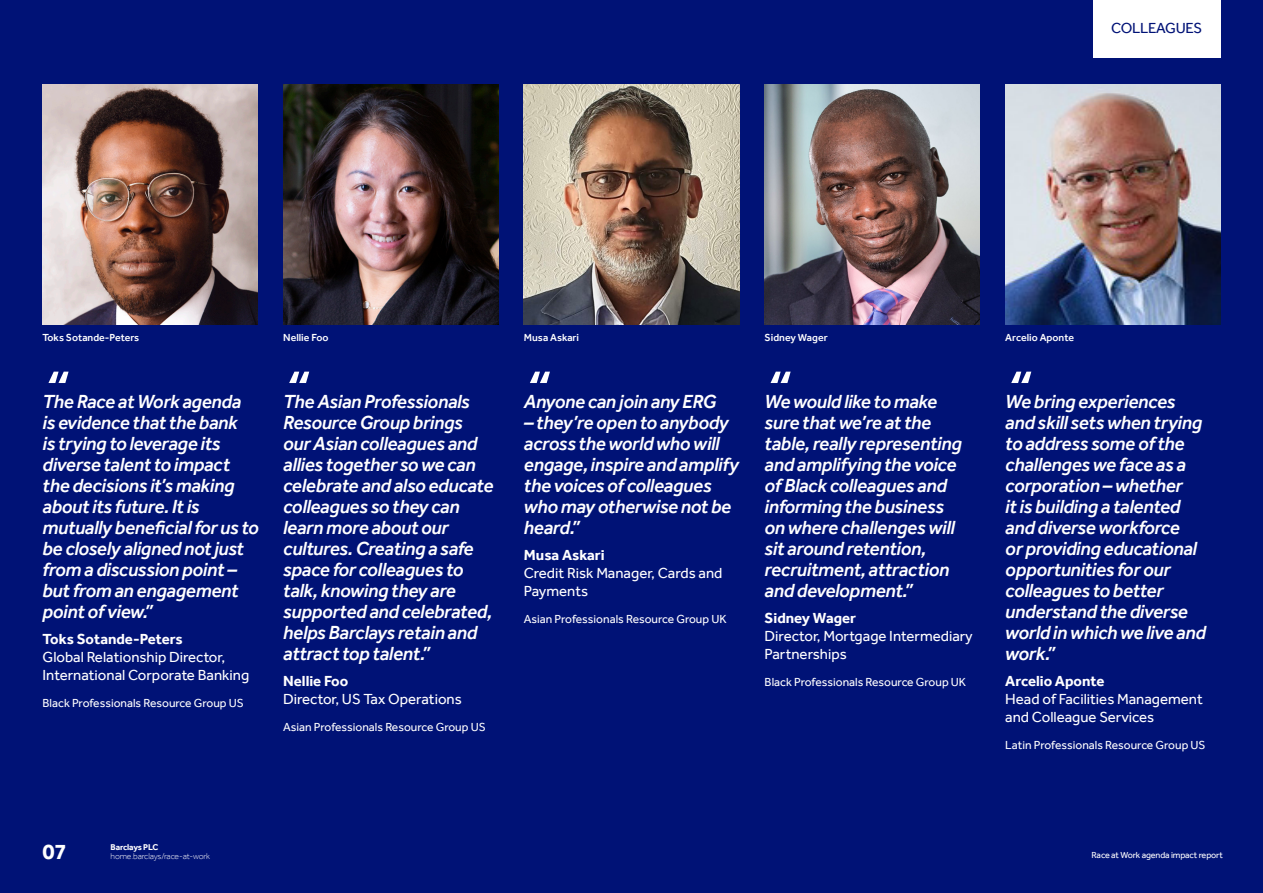
<style>
.page{position:relative;width:1263px;height:893px;background:#001276}
.page>*{position:absolute;margin:0;border:0;box-sizing:border-box;transform-origin:0 0}
.t1{font:italic 500 54px "Effra";color:#fff}
.t2{font:700 22.5px "Effra";color:#fff}
.t3{font:italic 500 19.5px/21px "Effra";letter-spacing:-.015em;color:#fff}
._3__Body_Copy_AC{font:15px/18px "Effra";color:#fff}
._3__Body_Copy_AC-2{font:700 15px "Effra";color:#fff}
._2__Sell{font:15px "Effra";letter-spacing:-.02em;color:#001276}
._3__Body_Copy_AC-3{font:12px "Effra";color:#fff}
._3__BODY_COPY{font:500 10.5px "Effra";color:#fff}
.t4{font:9px "Effra";letter-spacing:-.015em;color:#fff}
.t5{font:300 8.7px "Effra";letter-spacing:-.015em;color:#fff}
.t6{font:700 8.7px "Effra";letter-spacing:-.015em;color:#fff}
</style>
<div class="page">
<div style="left:1093px;top:0;width:127px;height:57px;background:#fff"></div>
<img style="left:283px;top:84px;width:215px;height:240px">
<img style="left:1005px;top:84px;width:215px;height:240px">
<img style="left:765px;top:84px;width:215px;height:240px">
<img style="left:524px;top:84px;width:215px;height:240px">
<img style="left:43px;top:84px;width:215px;height:240px">
<p class="_2__Sell" style="left:1111px;top:19px;width:92px">COLLEAGUES</p>
<p class="_3__BODY_COPY" style="left:43px;top:331px;width:98px">Toks Sotande-Peters</p>
<p class="_3__BODY_COPY" style="left:283px;top:331px;width:47px">Nellie Foo</p>
<p class="_3__BODY_COPY" style="left:524px;top:331px;width:57px">Musa Askari</p>
<p class="_3__BODY_COPY" style="left:765px;top:331px;width:65px">Sidney Wager</p>
<p class="_3__BODY_COPY" style="left:1005px;top:331px;width:70px">Arcelio Aponte</p>
<p class="t1" style="left:43px;top:357px;width:25px">“</p>
<p class="t3" style="left:43px;top:390px;width:218px">The Race at Work agenda is evidence that the bank<br>is trying to leverage its diverse talent to impact the decisions it’s making about its future. It is mutually beneficial for us to be closely aligned not just from a discussion point – but from an engagement point of view.”</p>
<p class="_3__Body_Copy_AC-2" style="left:43px;top:630px;width:142px">Toks Sotande-Peters</p>
<p class="_3__Body_Copy_AC" style="left:43px;top:648px;width:208px">Global Relationship Director,<br>International Corporate Banking</p>
<p class="_3__Body_Copy_AC-3" style="left:43px;top:695px;width:203px">Black Professionals Resource Group US</p>
<p class="t1" style="left:283px;top:357px;width:25px">“</p>
<p class="t3" style="left:283px;top:390px;width:212px">The Asian Professionals<br>Resource Group brings our Asian colleagues and allies together so we can celebrate and also educate colleagues so they can learn more about our cultures. Creating a safe space for colleagues to talk, knowing they are supported and celebrated, helps Barclays retain and attract top talent.”</p>
<p class="_3__Body_Copy_AC-2" style="left:283px;top:672px;width:67px">Nellie Foo</p>
<p class="_3__Body_Copy_AC" style="left:283px;top:690px;width:180px">Director, US Tax Operations</p>
<p class="_3__Body_Copy_AC-3" style="left:283px;top:719px;width:204px">Asian Professionals Resource Group US</p>
<p class="t1" style="left:524px;top:357px;width:25px">“</p>
<p class="t3" style="left:524px;top:390px;width:194px">Anyone can join any ERG</p>
<p class="t3" style="left:524px;top:411px;width:217px">– they’re open to anybody across the world who will engage, inspire and amplify the voices of colleagues who may otherwise not be heard.”</p>
<p class="_3__Body_Copy_AC-2" style="left:524px;top:546px;width:82px">Musa Askari</p>
<p class="_3__Body_Copy_AC" style="left:524px;top:564px;width:200px">Credit Risk Manager, Cards and<br>Payments</p>
<p class="_3__Body_Copy_AC-3" style="left:524px;top:611px;width:204px">Asian Professionals Resource Group UK</p>
<p class="t1" style="left:765px;top:357px;width:25px">“</p>
<p class="t3" style="left:765px;top:390px;width:199px">We would like to make sure that we’re at the table, really representing and amplifying the voice of Black colleagues and informing the business on where challenges will sit around retention, recruitment, attraction and development.”</p>
<p class="_3__Body_Copy_AC-2" style="left:765px;top:609px;width:93px">Sidney Wager</p>
<p class="_3__Body_Copy_AC" style="left:765px;top:627px;width:210px">Director, Mortgage Intermediary<br>Partnerships</p>
<p class="_3__Body_Copy_AC-3" style="left:765px;top:674px;width:203px">Black Professionals Resource Group UK</p>
<p class="t1" style="left:1005px;top:357px;width:25px">“</p>
<p class="t3" style="left:1005px;top:390px;width:202px">We bring experiences and skill sets when trying to address some of the challenges we face as a corporation – whether<br>it is building a talented and diverse workforce<br>or providing educational opportunities for our colleagues to better understand the diverse world in which we live and work.”</p>
<p class="_3__Body_Copy_AC-2" style="left:1005px;top:672px;width:101px">Arcelio Aponte</p>
<p class="_3__Body_Copy_AC" style="left:1005px;top:690px;width:199px">Head of Facilities Management and Colleague Services</p>
<p class="_3__Body_Copy_AC-3" style="left:1005px;top:737px;width:202px">Latin Professionals Resource Group US</p>
<p class="t6" style="left:111px;top:841px;width:49px">Barclays PLC</p>
<p class="t2" style="left:43px;top:838px;width:26px">07</p>
<p class="t5" style="left:111px;top:850px;width:101px">home.barclays/race-at-work</p>
<p class="t4" style="left:1092px;top:850px;width:133px">Race at Work agenda impact report</p>
</div>
